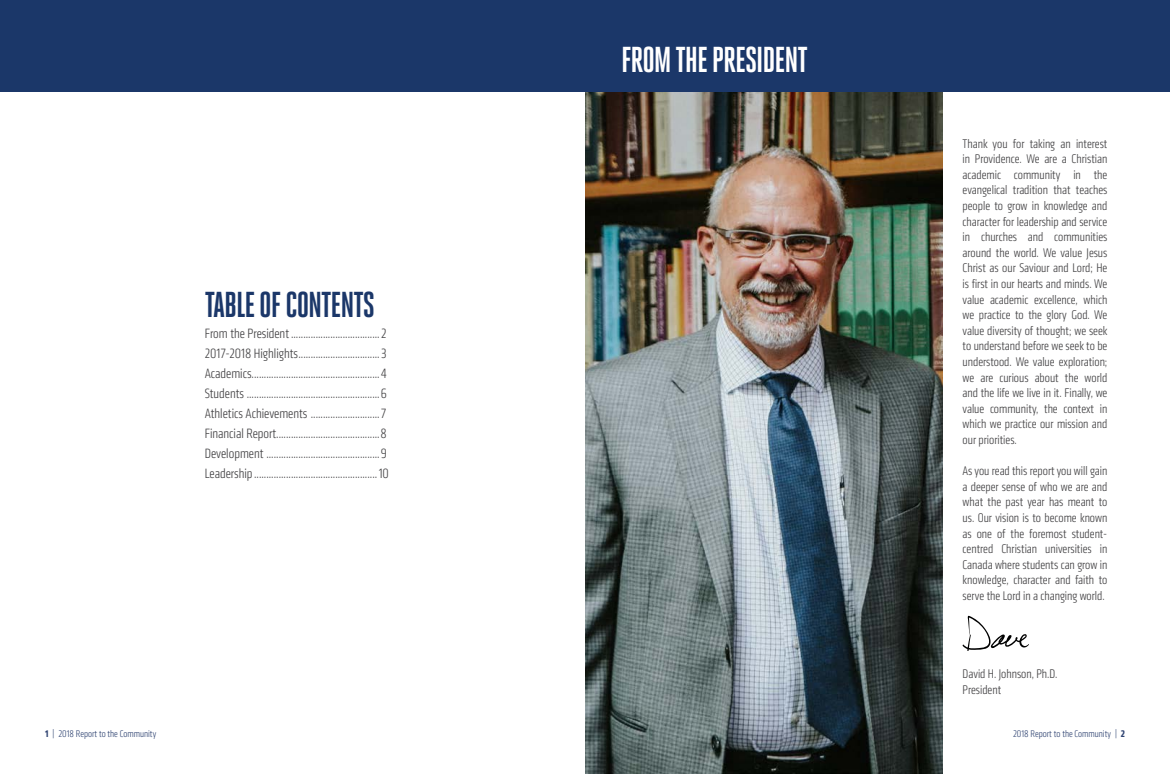
<style>
.page{position:relative;width:1170px;height:774px;background:#fff}
.page>*{position:absolute;margin:0;border:0;box-sizing:border-box;transform-origin:0 0}
.t1{font:700 36px "Heroic Condensed";letter-spacing:-.03em;color:#fff}
.t2{font:700 36px "Heroic Condensed";letter-spacing:-.03em;color:#1b3769}
.t3{font:300 condensed 14px/20px "Klavika";color:#414042}
.t4{font:300 condensed 13px/15.6px "Klavika";color:#414042;text-align:justify}
.t5{font:300 condensed 10px "Klavika";color:#304472}
.s1{font-weight:700}
</style>
<div class="page">
<img style="left:585px;top:92px;width:357px;height:682px">
<div style="left:585px;top:0;width:585px;height:92px;background:#1b3769"></div>
<div style="left:0;top:0;width:585px;height:92px;background:#1b3769"></div>
<svg style="left:962px;top:616px;width:67px;height:35px"></svg>
<h1 class="t2" style="left:205px;top:285px;width:172px">TABLE OF CONTENTS</h1>
<p class="t3" style="left:205px;top:323px;width:186px">From the President ....................................2<br>2017-2018 Highlights.................................3<br>Academics....................................................4<br>Students ......................................................6<br>Athletics Achievements ............................7<br>Financial Report..........................................8<br>Development ..............................................9<br>Leadership ..................................................10</p>
<h1 class="t1" style="left:621px;top:40px;width:188px">FROM THE PRESIDENT</h1>
<p class="t4" style="left:963px;top:136px;width:146px">Thank you for taking an interest in Providence. We are a Christian academic community in the evangelical tradition that teaches people to grow in knowledge and character for leadership and service in churches and communities around the world. We value Jesus Christ as our Saviour and Lord; He is first in our hearts and minds. We value academic excellence, which we practice to the glory God. We value diversity of thought; we seek to understand before we seek to be understood. We value exploration; we are curious about the world and the life we live in it. Finally, we value community, the context in which we practice our mission and our priorities.</p>
<p class="t4" style="left:963px;top:463px;width:146px">As you read this report you will gain a deeper sense of who we are and what the past year has meant to us. Our vision is to become known as one of the foremost student&shy;centred Christian universities in Canada where students can grow in knowledge, character and faith to serve the Lord in a changing world.</p>
<p class="t4" style="left:963px;top:666px;width:96px">David H. Johnson, Ph.D.<br>President</p>
<p class="t5" style="left:45px;top:728px;width:113px"><span class="s1">1</span> | 2018 Report to the Community</p>
<p class="t5" style="left:1013px;top:728px;width:113px">2018 Report to the Community | <span class="s1">2</span></p>
</div>
